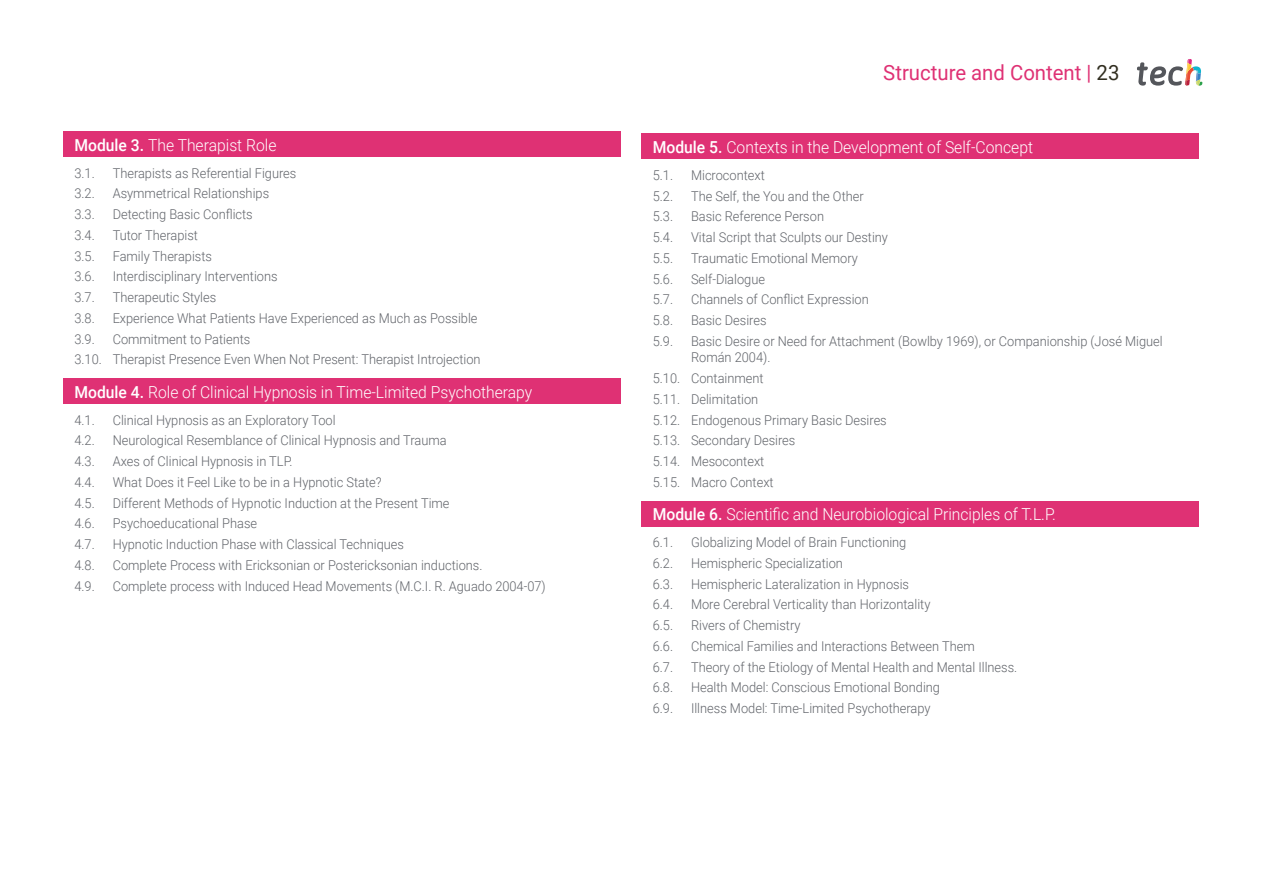
<style>
.page{position:relative;width:1263px;height:893px;background:#fff}
.page>*{position:absolute;margin:0;border:0;box-sizing:border-box;transform-origin:0 0}
.t1{font:21px "Roboto";color:#df3174}
.t2{font:300 16.5px "Roboto";color:#fff;scale:.95 1}
.t3{font:300 13.5px/20.7px "Roboto";color:#61646a;scale:.95 1}
.s1{font-weight:500}
.s2{color:#312e20}
</style>
<div class="page">
<div style="left:63px;top:132px;width:558px;height:25px;background:#df3174"></div>
<div style="left:63px;top:379px;width:558px;height:25px;background:#df3174"></div>
<div style="left:642px;top:134px;width:557px;height:25px;background:#df3174"></div>
<div style="left:642px;top:501px;width:557px;height:25px;background:#df3174"></div>
<svg style="left:1137px;top:59px;width:65px;height:27px"></svg>
<p class="t2" style="left:74px;top:133px;width:214px"><span class="s1">Module 3.</span> The Therapist Role</p>
<p class="t3" style="left:74px;top:162px;width:23px">3.1.</p>
<p class="t3" style="left:113px;top:162px;width:195px">Therapists as Referential Figures</p>
<p class="t3" style="left:74px;top:183px;width:23px">3.2.</p>
<p class="t3" style="left:113px;top:183px;width:166px">Asymmetrical Relationships</p>
<p class="t3" style="left:74px;top:203px;width:23px">3.3.</p>
<p class="t3" style="left:113px;top:203px;width:149px">Detecting Basic Conflicts</p>
<p class="t3" style="left:74px;top:224px;width:23px">3.4.</p>
<p class="t3" style="left:113px;top:224px;width:91px">Tutor Therapist</p>
<p class="t3" style="left:74px;top:245px;width:23px">3.5.</p>
<p class="t3" style="left:113px;top:245px;width:106px">Family Therapists</p>
<p class="t3" style="left:74px;top:266px;width:23px">3.6.</p>
<p class="t3" style="left:113px;top:266px;width:175px">Interdisciplinary Interventions</p>
<p class="t3" style="left:74px;top:286px;width:23px">3.7.</p>
<p class="t3" style="left:113px;top:286px;width:111px">Therapeutic Styles</p>
<p class="t3" style="left:74px;top:307px;width:23px">3.8.</p>
<p class="t3" style="left:113px;top:307px;width:386px">Experience What Patients Have Experienced as Much as Possible</p>
<p class="t3" style="left:74px;top:328px;width:23px">3.9.</p>
<p class="t3" style="left:74px;top:328px;width:429px;text-indent:38px">Commitment to Patients<br>3.10. Therapist Presence Even When Not Present: Therapist Introjection</p>
<p class="t2" style="left:74px;top:380px;width:483px"><span class="s1">Module 4.</span> Role of Clinical Hypnosis in Time-Limited Psychotherapy</p>
<p class="t3" style="left:74px;top:409px;width:23px">4.1.</p>
<p class="t3" style="left:113px;top:409px;width:236px">Clinical Hypnosis as an Exploratory Tool</p>
<p class="t3" style="left:74px;top:430px;width:23px">4.2.</p>
<p class="t3" style="left:113px;top:430px;width:353px">Neurological Resemblance of Clinical Hypnosis and Trauma</p>
<p class="t3" style="left:74px;top:451px;width:23px">4.3.</p>
<p class="t3" style="left:113px;top:451px;width:191px">Axes of Clinical Hypnosis in TLP.</p>
<p class="t3" style="left:74px;top:471px;width:23px">4.4.</p>
<p class="t3" style="left:113px;top:471px;width:285px">What Does it Feel Like to be in a Hypnotic State?</p>
<p class="t3" style="left:74px;top:492px;width:23px">4.5.</p>
<p class="t3" style="left:113px;top:492px;width:356px">Different Methods of Hypnotic Induction at the Present Time</p>
<p class="t3" style="left:74px;top:513px;width:23px">4.6.</p>
<p class="t3" style="left:113px;top:513px;width:154px">Psychoeducational Phase</p>
<p class="t3" style="left:74px;top:534px;width:23px">4.7.</p>
<p class="t3" style="left:113px;top:534px;width:308px">Hypnotic Induction Phase with Classical Techniques</p>
<p class="t3" style="left:74px;top:554px;width:23px">4.8.</p>
<p class="t3" style="left:113px;top:554px;width:391px">Complete Process with Ericksonian or Postericksonian inductions.</p>
<p class="t3" style="left:74px;top:575px;width:23px">4.9.</p>
<p class="t3" style="left:113px;top:575px;width:457px">Complete process with Induced Head Movements (M.C.I. R. Aguado 2004-07)</p>
<h1 class="t1" style="left:883px;top:57px;width:238px">Structure and Content | <span class="s2">23</span></h1>
<p class="t2" style="left:653px;top:135px;width:402px"><span class="s1">Module 5.</span> Contexts in the Development of Self-Concept</p>
<p class="t3" style="left:653px;top:164px;width:23px">5.1.</p>
<p class="t3" style="left:691px;top:164px;width:79px">Microcontext</p>
<p class="t3" style="left:653px;top:185px;width:23px">5.2.</p>
<p class="t3" style="left:691px;top:185px;width:183px">The Self, the You and the Other</p>
<p class="t3" style="left:653px;top:206px;width:23px">5.3.</p>
<p class="t3" style="left:691px;top:206px;width:141px">Basic Reference Person</p>
<p class="t3" style="left:653px;top:226px;width:23px">5.4.</p>
<p class="t3" style="left:691px;top:226px;width:209px">Vital Script that Sculpts our Destiny</p>
<p class="t3" style="left:653px;top:247px;width:23px">5.5.</p>
<p class="t3" style="left:691px;top:247px;width:177px">Traumatic Emotional Memory</p>
<p class="t3" style="left:653px;top:268px;width:23px">5.6.</p>
<p class="t3" style="left:691px;top:268px;width:79px">Self-Dialogue</p>
<p class="t3" style="left:653px;top:289px;width:23px">5.7.</p>
<p class="t3" style="left:691px;top:289px;width:189px">Channels of Conflict Expression</p>
<p class="t3" style="left:653px;top:309px;width:23px">5.8.</p>
<p class="t3" style="left:691px;top:309px;width:81px">Basic Desires</p>
<p class="t3" style="left:653px;top:330px;width:23px">5.9.</p>
<p class="t3" style="left:691px;top:332px;width:498px;line-height:16.5px">Basic Desire or Need for Attachment (Bowlby 1969), or Companionship (José Miguel<br>Román 2004).</p>
<p class="t3" style="left:653px;top:367px;width:248px">5.10. Containment<br>5.11. Delimitation<br>5.12. Endogenous Primary Basic Desires<br>5.13. Secondary Desires<br>5.14. Mesocontext<br>5.15. Macro Context</p>
<p class="t2" style="left:653px;top:503px;width:426px"><span class="s1">Module 6.</span> Scientific and Neurobiological Principles of T.L.P.</p>
<p class="t3" style="left:653px;top:531px;width:23px">6.1.</p>
<p class="t3" style="left:691px;top:531px;width:228px">Globalizing Model of Brain Functioning</p>
<p class="t3" style="left:653px;top:552px;width:23px">6.2.</p>
<p class="t3" style="left:691px;top:552px;width:161px">Hemispheric Specialization</p>
<p class="t3" style="left:653px;top:573px;width:23px">6.3.</p>
<p class="t3" style="left:691px;top:573px;width:231px">Hemispheric Lateralization in Hypnosis</p>
<p class="t3" style="left:653px;top:594px;width:23px">6.4.</p>
<p class="t3" style="left:691px;top:594px;width:254px">More Cerebral Verticality than Horizontality</p>
<p class="t3" style="left:653px;top:614px;width:23px">6.5.</p>
<p class="t3" style="left:691px;top:614px;width:117px">Rivers of Chemistry</p>
<p class="t3" style="left:653px;top:635px;width:23px">6.6.</p>
<p class="t3" style="left:691px;top:635px;width:300px">Chemical Families and Interactions Between Them</p>
<p class="t3" style="left:653px;top:656px;width:23px">6.7.</p>
<p class="t3" style="left:691px;top:656px;width:345px">Theory of the Etiology of Mental Health and Mental Illness.</p>
<p class="t3" style="left:653px;top:677px;width:23px">6.8.</p>
<p class="t3" style="left:691px;top:677px;width:264px">Health Model: Conscious Emotional Bonding</p>
<p class="t3" style="left:653px;top:697px;width:23px">6.9.</p>
<p class="t3" style="left:691px;top:697px;width:254px">Illness Model: Time-Limited Psychotherapy</p>
</div>
